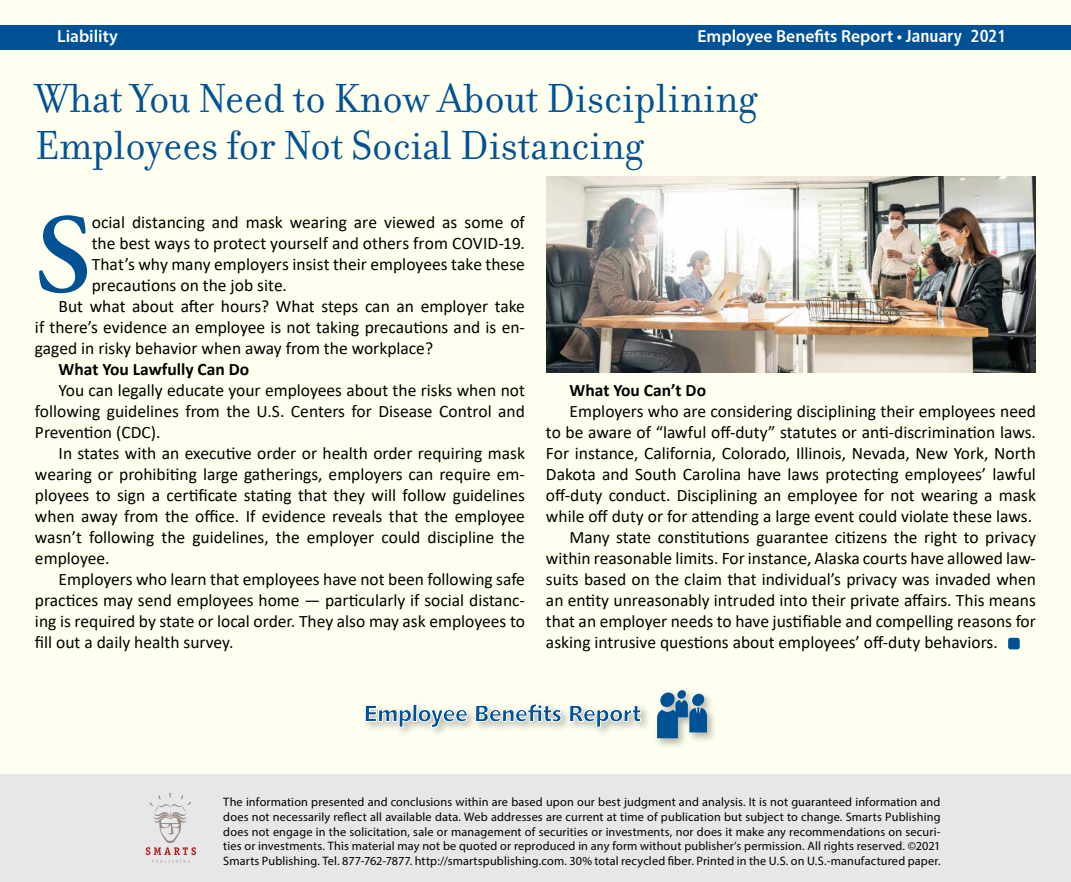
<style>
.page{position:relative;width:1071px;height:882px;background:#fff}
.page>*{position:absolute;margin:0;border:0;box-sizing:border-box;transform-origin:0 0}
.t1{font:600 112.52px "Adobe Garamond Pro";color:#005295}
.t2{font:43.75px/47.2px "Filosofia";color:#005295}
.t3{font:17.5px/21px "Calibri";color:#000;text-align:justify}
.t4{font:600 17.5px "Myriad Pro";color:#fff}
.t5{font:700 17.5px "Calibri";color:#000}
.t6{font:12.25px/14.7px "Myriad Pro";letter-spacing:.01em;color:#000;text-align:justify}
.s1{font-family:"Humanist 777 BT Bold Condensed B";font-weight:400}
</style>
<div class="page">
<div style="left:1px;top:1px;width:1070px;height:881px;background:#fffff0"></div>
<div style="left:0;top:25px;width:1071px;height:24px;background:#005295"></div>
<div style="left:0;top:775px;width:1071px;height:107px;background:#e6e7e8"></div>
<svg style="left:146px;top:793px;width:50px;height:70px"></svg>
<div style="left:362px;top:701px;width:290px;height:37px;background:#000;opacity:.3"></div>
<svg style="left:365px;top:703px;width:277px;height:25px"></svg>
<div style="left:654px;top:687px;width:63px;height:62px;background:#000;opacity:.3"></div>
<div style="left:660px;top:692px;width:15px;height:15px;background:#005295;border-radius:50%"></div>
<div style="left:677px;top:690px;width:9px;height:9px;background:#005295;border-radius:50%"></div>
<div style="left:692px;top:694px;width:12px;height:12px;background:#005295;border-radius:50%"></div>
<svg style="left:657px;top:700px;width:50px;height:38px;background:#487fa7"></svg>
<div style="left:1008px;top:638px;width:12px;height:11px;background:#005295;border-radius:3px"></div>
<img style="left:546px;top:177px;width:490px;height:196px">
<p class="t4" style="left:57px;top:25px;width:62px">Liability</p>
<p class="t4" style="left:698px;top:25px;width:310px">Employee Benefits Report • <span class="s1">January 2021</span></p>
<h2 class="t2" style="left:35px;top:75px;width:724px">What You Need to Know About Disciplining<br>Employees for Not Social Distancing</h2>
<h1 class="t1" style="left:35px;top:191px;width:58px">S</h1>
<p class="t3" style="left:92px;top:212px;width:435px">ocial distancing and mask wearing are viewed as some of</p>
<p class="t3" style="left:92px;top:233px;width:435px">the best ways to protect yourself and others from COVID-19.</p>
<p class="t3" style="left:92px;top:254px;width:435px">That’s why many employers insist their employees take these</p>
<p class="t3" style="left:92px;top:275px;width:197px">precautions on the job site.</p>
<p class="t3" style="left:59px;top:296px;width:468px">But what about after hours? What steps can an employer take</p>
<p class="t3" style="left:35px;top:317px;width:491px">if there’s evidence an employee is not taking precautions and is en-</p>
<p class="t3" style="left:35px;top:338px;width:400px">gaged in risky behavior when away from the workplace?</p>
<p class="t5" style="left:59px;top:357px;width:192px">What You Lawfully Can Do</p>
<p class="t3" style="left:35px;top:380px;width:491px;text-indent:24px">You can legally educate your employees about the risks when not following guidelines from the U.S. Centers for Disease Control and Prevention (CDC).</p>
<p class="t3" style="left:35px;top:443px;width:492px;text-indent:24px">In states with an executive order or health order requiring mask wearing or prohibiting large gatherings, employers can require em&shy;ployees to sign a certificate stating that they will follow guidelines when away from the office. If evidence reveals that the employee wasn’t following the guidelines, the employer could discipline the employee.</p>
<p class="t3" style="left:35px;top:569px;width:491px;text-indent:24px">Employers who learn that employees have not been following safe practices may send employees home — particularly if social distanc&shy;ing is required by state or local order. They also may ask employees to fill out a daily health survey.</p>
<p class="t5" style="left:570px;top:378px;width:138px">What You Can’t Do</p>
<p class="t3" style="left:570px;top:401px;width:468px">Employers who are considering disciplining their employees need</p>
<p class="t3" style="left:546px;top:422px;width:491px">to be aware of “lawful off-duty” statutes or anti-discrimination laws.</p>
<p class="t3" style="left:546px;top:443px;width:492px">For instance, California, Colorado, Illinois, Nevada, New York, North</p>
<p class="t3" style="left:546px;top:464px;width:491px">Dakota and South Carolina have laws protecting employees’ lawful</p>
<p class="t3" style="left:546px;top:485px;width:492px">off-duty conduct. Disciplining an employee for not wearing a mask</p>
<p class="t3" style="left:546px;top:506px;width:488px">while off duty or for attending a large event could violate these laws.</p>
<p class="t3" style="left:570px;top:527px;width:468px">Many state constitutions guarantee citizens the right to privacy</p>
<p class="t3" style="left:546px;top:548px;width:492px">within reasonable limits. For instance, Alaska courts have allowed law-</p>
<p class="t3" style="left:546px;top:569px;width:491px">suits based on the claim that individual’s privacy was invaded when</p>
<p class="t3" style="left:546px;top:590px;width:492px">an entity unreasonably intruded into their private affairs. This means</p>
<p class="t3" style="left:546px;top:611px;width:491px">that an employer needs to have justifiable and compelling reasons for</p>
<p class="t3" style="left:546px;top:632px;width:453px">asking intrusive questions about employees’ off-duty behaviors.</p>
<p class="t6" style="left:223px;top:794px;width:719px">The information presented and conclusions within are based upon our best judgment and analysis. It is not guaranteed information and does not necessarily reflect all available data. Web addresses are current at time of publication but subject to change. Smarts Publishing does not engage in the solicitation, sale or management of securities or investments, nor does it make any recommendations on securi&shy;ties or investments. This material may not be quoted or reproduced in any form without publisher’s permission. All rights reserved. ©2021<br>Smarts Publishing. Tel. 877-762-7877. http://smartspublishing.com. 30% total recycled fiber. Printed in the U.S. on U.S.-manufactured paper.</p>
</div>
